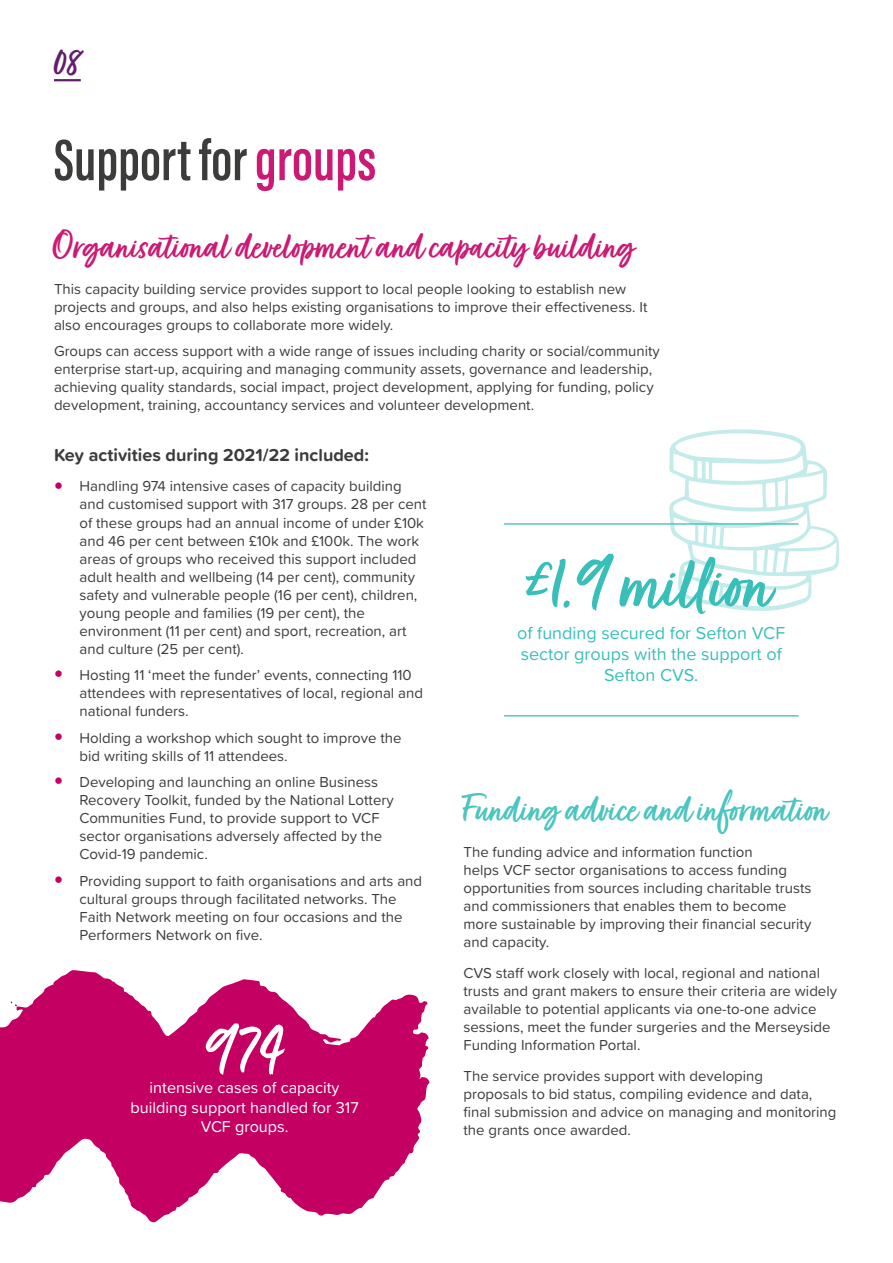
<style>
.page{position:relative;width:893px;height:1263px;background:#fff}
.page>*{position:absolute;margin:0;border:0;box-sizing:border-box;transform-origin:0 0}
.t1{font:90px "Fave Script Bold Pro";letter-spacing:.03em;color:#38bfb9}
.t2{font:81.15px "Fave Script Bold Pro";color:#fff}
.t3{font:600 60px "Acumin Pro Extra Cond";color:#3c3c3b}
.t4{font:45px "Fave Script Bold Pro";letter-spacing:.015em;color:#cb1a74}
.t5{font:45px "Fave Script Bold Pro";letter-spacing:.015em;color:#4cc5c0}
.t6{font:45px "Fave Script Bold Pro";color:#611e6b}
.t7{font:18px/21px "Proxima Soft";color:#38bfb9;text-align:center}
.t8{font:700 18px "Proxima Soft";color:#3c3c3b}
.t9{font:16.2px/19.5px "Proxima Soft";color:#fff;text-align:center}
.t10{font:15px/18px "Proxima Soft";color:#3c3c3b}
.s1{color:#cb1a74}
.s2{font-family:"Avenir";font-weight:900;font-size:18px;color:#c50064}
</style>
<div class="page">
<hr style="left:54px;top:79px;width:27px;height:2px;background:#611e6b">
<hr style="left:504px;top:523px;width:295px;height:2px;background:#38bfb9">
<hr style="left:504px;top:715px;width:295px;height:1px;background:#38bfb9">
<svg style="left:0;top:1178px;width:390px;height:44px"></svg>
<svg style="left:0;top:970px;width:429px;height:208px;fill:#c40063"></svg>
<svg style="left:669px;top:429px;width:170px;height:182px"></svg>
<h3 class="t6" style="left:54px;top:38px;width:28px">08</h3>
<h3 class="t3" style="left:54px;top:123px;width:324px">Support for <span class="s1">groups</span></h3>
<h3 class="t4" style="left:54px;top:221px;width:583px">Organisational development and capacity building</h3>
<p class="t10" style="left:54px;top:279px;width:595px">This capacity building service provides support to local people looking to establish new projects and groups, and also helps existing organisations to improve their effectiveness. It also encourages groups to collaborate more widely.</p>
<p class="t10" style="left:54px;top:341px;width:607px">Groups can access support with a wide range of issues including charity or social/community enterprise start-up, acquiring and managing community assets, governance and leadership, achieving quality standards, social impact, project development, applying for funding, policy development, training, accountancy services and volunteer development.</p>
<p class="t8" style="left:54px;top:441px;width:317px">Key activities during 2021/22 included:</p>
<p class="t10" style="left:80px;top:477px;width:349px;text-indent:-26px"><span class="s2">•</span> Handling 974 intensive cases of capacity building and customised support with 317 groups. 28 per cent of these groups had an annual income of under £10k and 46 per cent between £10k and £100k. The work areas of groups who received this support included adult health and wellbeing (14 per cent), community safety and vulnerable people (16 per cent), children, young people and families (19 per cent), the environment (11 per cent) and sport, recreation, art and culture (25 per cent).</p>
<p class="t10" style="left:80px;top:665px;width:345px;text-indent:-26px"><span class="s2">•</span> Hosting 11 ‘meet the funder’ events, connecting 110 attendees with representatives of local, regional and national funders.</p>
<p class="t10" style="left:80px;top:728px;width:324px;text-indent:-26px"><span class="s2">•</span> Holding a workshop which sought to improve the bid writing skills of 11 attendees.</p>
<p class="t10" style="left:80px;top:772px;width:316px;text-indent:-26px"><span class="s2">•</span> Developing and launching an online Business Recovery Toolkit, funded by the National Lottery Communities Fund, to provide support to VCF sector organisations adversely affected by the Covid-19 pandemic.</p>
<p class="t10" style="left:80px;top:871px;width:344px;text-indent:-26px"><span class="s2">•</span> Providing support to faith organisations and arts and cultural groups through facilitated networks. The Faith Network meeting on four occasions and the Performers Network on five.</p>
<h2 class="t2" style="left:205px;top:1006px;width:81px">974</h2>
<p class="t9" style="left:131px;top:1077px;width:230px">intensive cases of capacity building support handled for 317<br>VCF groups.</p>
<h1 class="t1" style="left:528px;top:534px;width:246px">£1.9 million</h1>
<p class="t7" style="left:517px;top:622px;width:269px">of funding secured for Sefton VCF sector groups with the support of<br>Sefton CVS.</p>
<h3 class="t5" style="left:463px;top:784px;width:366px">Funding advice and information</h3>
<p class="t10" style="left:463px;top:842px;width:349px">The funding advice and information function<br>helps VCF sector organisations to access funding opportunities from sources including charitable trusts and commissioners that enables them to become more sustainable by improving their financial security and capacity.</p>
<p class="t10" style="left:463px;top:963px;width:375px">CVS staff work closely with local, regional and national trusts and grant makers to ensure their criteria are widely available to potential applicants via one-to-one advice sessions, meet the funder surgeries and the Merseyside Funding Information Portal.</p>
<p class="t10" style="left:463px;top:1066px;width:374px">The service provides support with developing<br>proposals to bid status, compiling evidence and data, final submission and advice on managing and monitoring the grants once awarded.</p>
</div>
